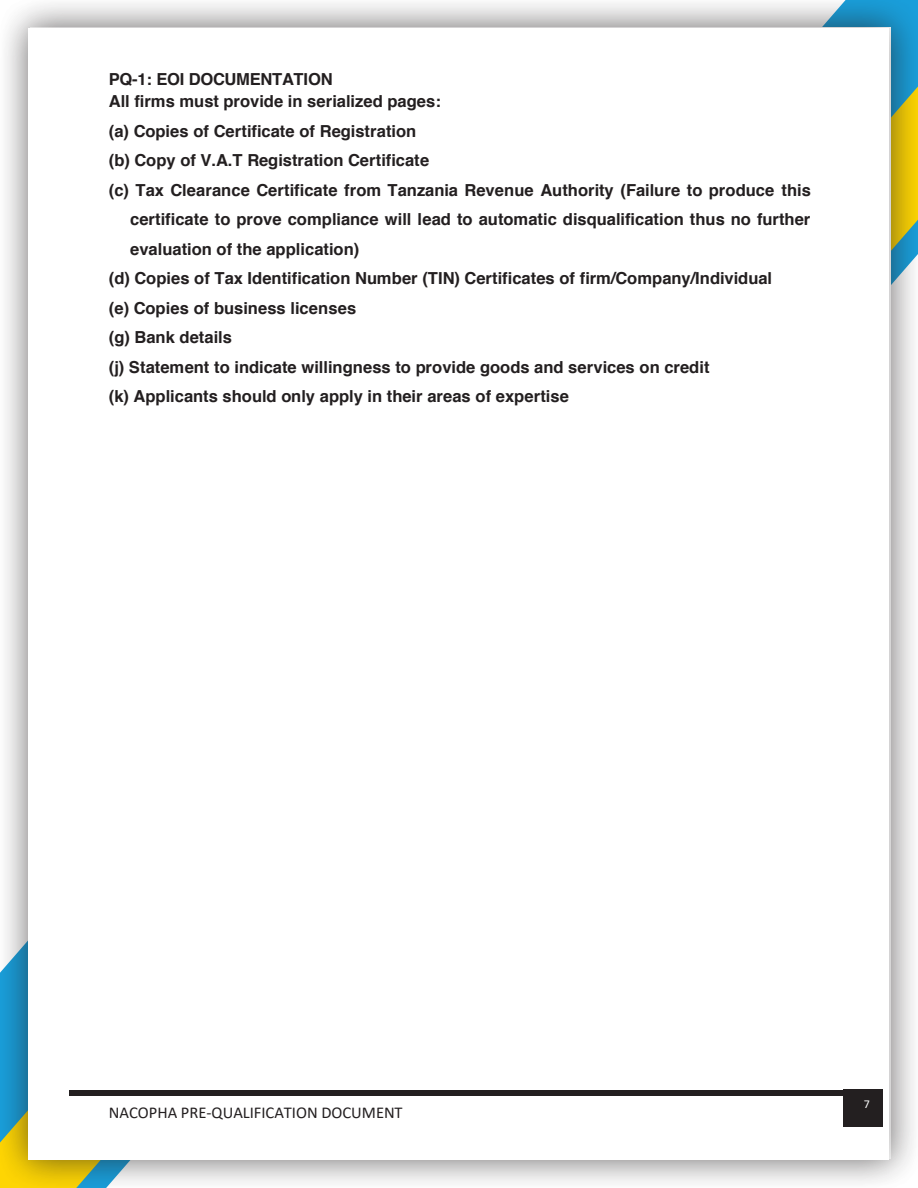
<style>
.page{position:relative;width:918px;height:1188px;background:#fff}
.page>*{position:absolute;margin:0;border:0;box-sizing:border-box;transform-origin:0 0}
.t1{font:700 16.5px/22.5px "Helvetica";color:#231f20}
.t2{font:16.5px "Calibri";color:#231f20}
.t3{font:12px "Calibri";color:#fff}
</style>
<div class="page">
<div style="left:0;top:0;width:918px;height:1188px;background:#231f20;opacity:.39"></div>
<div style="left:28px;top:28px;width:862px;height:1132px;background:#fff"></div>
<div style="left:843px;top:1089px;width:40px;height:37px;background:#231f20"></div>
<div style="left:70px;top:1090px;width:773px;height:5px;background:#231f20"></div>
<p class="t1" style="left:109px;top:68px;width:334px">PQ-1: EOI DOCUMENTATION<br>All firms must provide in serialized pages:</p>
<p class="t1" style="left:109px;top:120px;width:309px">(a) Copies of Certificate of Registration</p>
<p class="t1" style="left:109px;top:149px;width:322px">(b) Copy of V.A.T Registration Certificate</p>
<p class="t1" style="left:109px;top:179px;width:704px">(c) Tax Clearance Certificate from Tanzania Revenue Authority (Failure to produce this</p>
<p class="t1" style="left:130px;top:208px;width:682px">certificate to prove compliance will lead to automatic disqualification thus no further</p>
<p class="t1" style="left:130px;top:238px;width:231px">evaluation of the application)</p>
<p class="t1" style="left:109px;top:267px;width:665px">(d) Copies of Tax Identification Number (TIN) Certificates of firm/Company/Individual</p>
<p class="t1" style="left:109px;top:297px;width:249px">(e) Copies of business licenses</p>
<p class="t1" style="left:109px;top:326px;width:125px">(g) Bank details</p>
<p class="t1" style="left:109px;top:356px;width:602px">(j) Statement to indicate willingness to provide goods and services on credit</p>
<p class="t1" style="left:109px;top:385px;width:462px">(k) Applicants should only apply in their areas of expertise</p>
<p class="t2" style="left:109px;top:1101px;width:295px">NACOPHA PRE-QUALIFICATION DOCUMENT</p>
<p class="t3" style="left:864px;top:1096px;width:8px">7</p>
</div>
